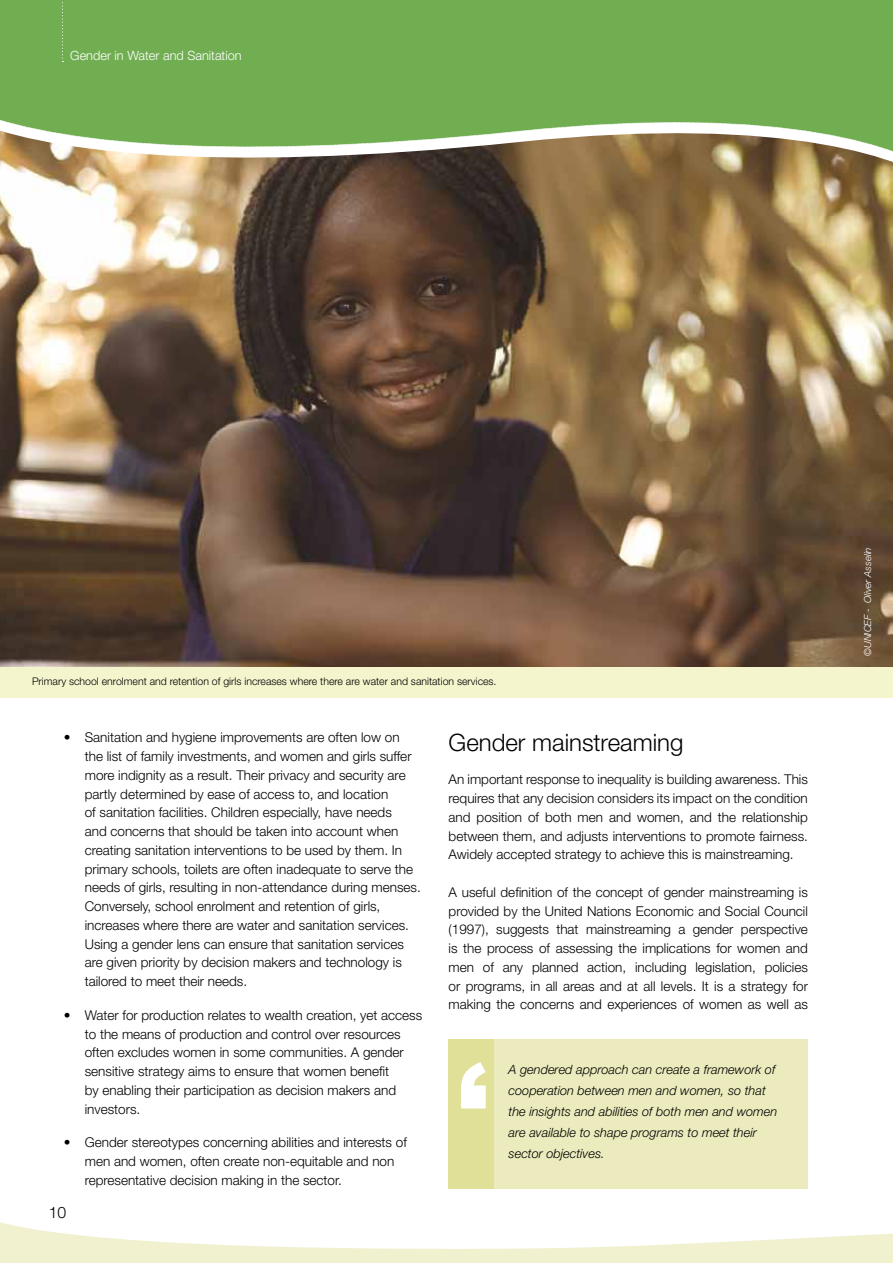
<style>
.page{position:relative;width:893px;height:1263px;background:#fff}
.page>*{position:absolute;margin:0;border:0;box-sizing:border-box;transform-origin:0 0}
.t1{font:300 24px "Helvetica Neue";color:#000}
.t2{font:300 15.75px "Helvetica Neue";color:#000}
.t3{font:300 13.5px/18.8px "Helvetica Neue";color:#000}
.t4{font:italic 300 12.75px/21px "Helvetica Neue";color:#000}
.t5{font:300 12.75px "Helvetica Neue";color:#fff}
.t6{font:300 10.5px "Helvetica Neue";color:#000}
.t7{font:italic 300 9.75px "Helvetica Neue";color:#fff}
</style>
<div class="page">
<svg style="left:0;top:1222px;width:893px;height:41px"></svg>
<div style="left:0;top:638px;width:893px;height:59px;background:#f4f4cd"></div>
<img style="left:0;top:176px;width:893px;height:491px">
<div style="left:449px;top:1039px;width:359px;height:149px;background:#ebebbe"></div>
<div style="left:449px;top:1039px;width:45px;height:149px;background:#dfdf93"></div>
<svg style="left:461px;top:1062px;width:25px;height:46px"></svg>
<svg style="left:0;top:168px;width:893px;height:8px;background:#8c7352"></svg>
<div style="left:0;top:0;width:893px;height:103px;background:#71ae52"></div>
<svg style="left:0;top:103px;width:893px;height:65px"></svg>
<svg style="left:62px;top:0;width:1px;height:62px"></svg>
<p class="t5" style="left:70px;top:48px;width:173px">Gender in Water and Sanitation</p>
<p class="t6" style="left:32px;top:675px;width:466px">Primary school enrolment and retention of girls increases where there are water and sanitation services.</p>
<p class="t3" style="left:85px;top:728px;width:338px;text-indent:-21px">• Sanitation and hygiene improvements are often low on the list of family investments, and women and girls suffer more indignity as a result. Their privacy and security are partly determined by ease of access to, and location<br>of sanitation facilities. Children especially, have needs<br>and concerns that should be taken into account when creating sanitation interventions to be used by them. In primary schools, toilets are often inadequate to serve the needs of girls, resulting in non-attendance during menses.<br>Conversely, school enrolment and retention of girls, increases where there are water and sanitation services.<br>Using a gender lens can ensure that sanitation services are given priority by decision makers and technology is tailored to meet their needs.</p>
<p class="t3" style="left:85px;top:1005px;width:339px;text-indent:-21px">• Water for production relates to wealth creation, yet access to the means of production and control over resources often excludes women in some communities. A gender sensitive strategy aims to ensure that women benefit<br>by enabling their participation as decision makers and investors.</p>
<p class="t3" style="left:85px;top:1133px;width:324px;text-indent:-21px">• Gender stereotypes concerning abilities and interests of men and women, often create non-equitable and non representative decision making in the sector.</p>
<p class="t2" style="left:49px;top:1203px;width:19px">10</p>
<h1 class="t1" style="left:449px;top:727px;width:236px">Gender mainstreaming</h1>
<p class="t3" style="left:449px;top:770px;width:361px;text-align:justify">An important response to inequality is building awareness. This requires that any decision considers its impact on the condition and position of both men and women, and the relationship between them, and adjusts interventions to promote fairness.<br>Awidely accepted strategy to achieve this is mainstreaming.</p>
<p class="t3" style="left:449px;top:882px;width:361px;text-align:justify">A useful definition of the concept of gender mainstreaming is provided by the United Nations Economic and Social Council (1997), suggests that mainstreaming a gender perspective is the process of assessing the implications for women and men of any planned action, including legislation, policies or programs, in all areas and at all levels. It is a strategy for making the concerns and experiences of women as well as</p>
<p class="t4" style="left:509px;top:1059px;width:270px">A gendered approach can create a framework of cooperation between men and women, so that the insights and abilities of both men and women are available to shape programs to meet their sector objectives.</p>
<p class="t7" style="left:862px;top:656px;width:110px;rotate:-90deg">©UNICEF - Oliver Asselin</p>
</div>
